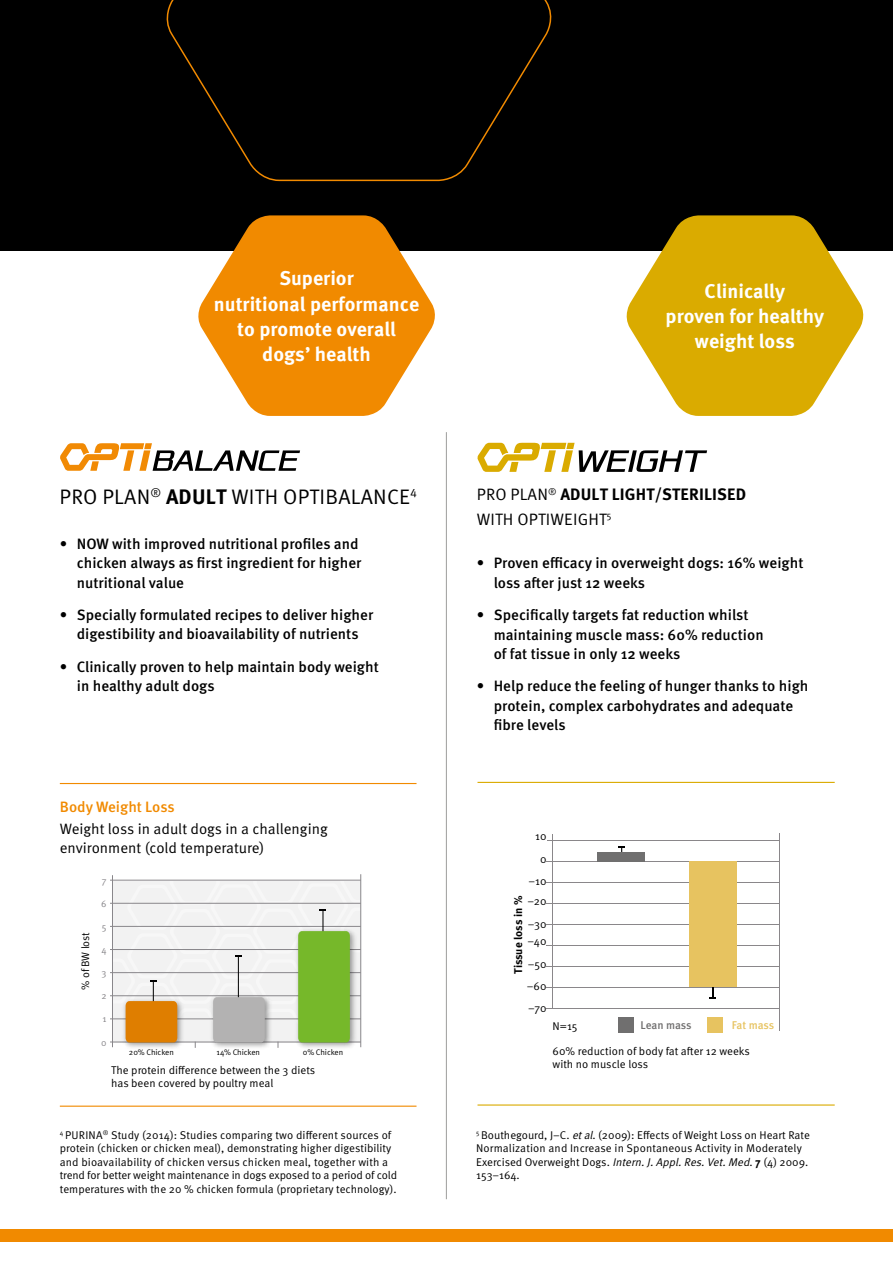
<style>
.page{position:relative;width:893px;height:1263px;background:#fff}
.page>*{position:absolute;margin:0;border:0;box-sizing:border-box;transform-origin:0 0}
.t1{font:21px "Meta Pro Norm";letter-spacing:.01em;color:#000}
.t2{font:700 19.8px/25.2px "Meta Pro";color:#fff;text-align:center}
.t3{font:700 16.5px "Meta Pro";letter-spacing:.01em;color:#000}
.t4{font:16.5px "Meta Pro Norm";letter-spacing:.01em;color:#000}
.t5{font:500 15px/19.5px "Meta Pro";color:#000}
.t6{font:15px/19.5px "Meta Pro Norm";color:#000}
.t7{font:500 15px "Meta Pro";color:#f18a00}
.t8{font:11.25px/13.5px "Meta Pro Norm";color:#000}
.t9{font:700 11.25px "Meta Pro";color:#000}
.t10{font:500 11.25px "Meta Pro";letter-spacing:-.01em;color:#706f6f}
.t11{font:500 11.25px "Meta Pro";letter-spacing:-.01em;color:#e7c360}
.t12{font:10.8px "Meta Pro Norm";letter-spacing:-.015em;color:#000}
.t13{font:9.45px "Meta Pro Norm";color:#89878b}
.t14{font:8.1px "Meta Pro Norm";letter-spacing:-.01em;color:#000}
.s1{font-family:"Meta Pro";font-weight:700}
.s2{font-family:"Meta Pro Norm";font-weight:400}
.s3{font-style:italic}
</style>
<div class="page">
<div style="left:0;top:1229px;width:842px;height:13px;background:#f18a00"></div>
<div style="left:51px;top:1229px;width:842px;height:13px;background:#f18a00"></div>
<hr style="left:779px;top:833px;width:1px;height:198px;background:#8a878a">
<hr style="left:477px;top:782px;width:358px;height:1px;background:#daab00">
<hr style="left:477px;top:1104px;width:358px;height:1px;background:#daab00">
<hr style="left:547px;top:1008px;width:233px;height:1px;background:#8a878a">
<hr style="left:547px;top:840px;width:233px;height:1px;background:#8a878a">
<hr style="left:553px;top:834px;width:1px;height:174px;background:#8a878a">
<hr style="left:547px;top:987px;width:233px;height:1px;background:#8a878a">
<hr style="left:547px;top:966px;width:233px;height:1px;background:#8a878a">
<hr style="left:547px;top:945px;width:233px;height:1px;background:#8a878a">
<hr style="left:547px;top:924px;width:233px;height:1px;background:#8a878a">
<hr style="left:547px;top:903px;width:233px;height:1px;background:#8a878a">
<hr style="left:547px;top:882px;width:233px;height:1px;background:#8a878a">
<hr style="left:547px;top:861px;width:233px;height:1px;background:#8a878a">
<div style="left:597px;top:852px;width:48px;height:9px;background:#706f6f"></div>
<svg style="left:709px;top:987px;width:7px;height:12px"></svg>
<div style="left:689px;top:861px;width:48px;height:126px;background:#e7c360"></div>
<div style="left:618px;top:1017px;width:16px;height:16px;background:#706f6f"></div>
<div style="left:707px;top:1017px;width:16px;height:16px;background:#e7c360"></div>
<svg style="left:618px;top:847px;width:7px;height:5px"></svg>
<div style="left:0;top:0;width:893px;height:251px;background:#000"></div>
<svg style="left:166px;top:0;width:386px;height:182px"></svg>
<svg style="left:477px;top:442px;width:230px;height:30px"></svg>
<svg style="left:626px;top:215px;width:238px;height:201px;fill:#daab00"></svg>
<hr style="left:446px;top:432px;width:1px;height:767px;background:#9d9d9c">
<svg style="left:198px;top:215px;width:237px;height:201px;fill:#f18a00"></svg>
<hr style="left:60px;top:783px;width:356px;height:1px;background:#f18a00">
<hr style="left:60px;top:1105px;width:356px;height:2px;background:#f18a00">
<svg style="left:60px;top:443px;width:240px;height:28px"></svg>
<hr style="left:110px;top:949px;width:251px;height:1px;background:#89878b">
<hr style="left:110px;top:972px;width:251px;height:1px;background:#89878b">
<hr style="left:110px;top:880px;width:251px;height:1px;background:#89878b">
<hr style="left:110px;top:903px;width:251px;height:1px;background:#89878b">
<hr style="left:110px;top:926px;width:251px;height:1px;background:#89878b">
<hr style="left:110px;top:995px;width:251px;height:1px;background:#89878b">
<hr style="left:110px;top:1018px;width:251px;height:1px;background:#89878b">
<hr style="left:110px;top:1042px;width:251px;height:1px;background:#89878b">
<hr style="left:112px;top:875px;width:1px;height:172px;background:#89878b">
<hr style="left:360px;top:874px;width:1px;height:173px;background:#89878b">
<svg style="left:113px;top:881px;width:248px;height:167px"></svg>
<h2 class="t2" style="left:214px;top:265px;width:207px">Superior<br>nutritional performance to promote overall dogs’ health</h2>
<h1 class="t1" style="left:60px;top:480px;width:359px">PRO PLAN<sup>®</sup> <span class="s1">ADULT</span> WITH OPTIBALANCE<sup>4</sup></h1>
<h3 class="t5" style="left:77px;top:533px;width:286px;text-indent:-17px">• NOW with improved nutritional profiles and chicken always as first ingredient for higher nutritional value</h3>
<h3 class="t5" style="left:60px;top:604px;width:315px;text-align:center">• Specially formulated recipes to deliver higher digestibility and bioavailability of nutrients</h3>
<h3 class="t5" style="left:77px;top:656px;width:304px;text-indent:-17px">• Clinically proven to help maintain body weight in healthy adult dogs</h3>
<h3 class="t7" style="left:60px;top:795px;width:116px">Body Weight Loss</h3>
<h3 class="t6" style="left:60px;top:818px;width:269px">Weight loss in adult dogs in a challenging environment (cold temperature)</h3>
<p class="t12" style="left:77px;top:990px;width:59px;rotate:-90deg">% of BW lost</p>
<p class="t13" style="left:102px;top:873px;width:6px">7</p>
<p class="t13" style="left:102px;top:919px;width:6px">5</p>
<p class="t13" style="left:101px;top:942px;width:7px">4</p>
<p class="t13" style="left:102px;top:966px;width:6px">3</p>
<p class="t13" style="left:101px;top:989px;width:7px">2</p>
<p class="t13" style="left:102px;top:1012px;width:6px">1</p>
<p class="t13" style="left:101px;top:1035px;width:7px">0</p>
<p class="t13" style="left:101px;top:896px;width:7px">6</p>
<p class="t14" style="left:129px;top:1046px;width:46px">20% Chicken</p>
<p class="t14" style="left:217px;top:1046px;width:45px">14% Chicken</p>
<p class="t14" style="left:303px;top:1046px;width:42px">0% Chicken</p>
<p class="t8" style="left:111px;top:1062px;width:206px">The protein difference between the 3 diets has been covered by poultry meal</p>
<p class="t8" style="left:60px;top:1127px;width:339px"><sup>4</sup> PURINA<sup>®</sup> Study (2014): Studies comparing two different sources of protein (chicken or chicken meal), demonstrating higher digestibility and bioavailability of chicken versus chicken meal, together with a trend for better weight maintenance in dogs exposed to a period of cold temperatures with the 20 % chicken formula (proprietary technology).</p>
<h2 class="t2" style="left:666px;top:277px;width:160px">Clinically<br>proven for healthy weight loss</h2>
<h3 class="t3" style="left:477px;top:482px;width:271px"><span class="s2">PRO PLAN</span><sup>®</sup> ADULT LIGHT/STERILISED</h3>
<h3 class="t4" style="left:477px;top:507px;width:136px">WITH OPTIWEIGHT<sup>5</sup></h3>
<h3 class="t5" style="left:494px;top:552px;width:311px;text-indent:-17px">• Proven efficacy in overweight dogs: 16% weight loss after just 12 weeks</h3>
<h3 class="t5" style="left:494px;top:604px;width:271px;text-indent:-17px">• Specifically targets fat reduction whilst maintaining muscle mass: 60% reduction of fat tissue in only 12 weeks</h3>
<h3 class="t5" style="left:494px;top:675px;width:316px;text-indent:-17px">• Help reduce the feeling of hunger thanks to high protein, complex carbohydrates and adequate fibre levels</h3>
<p class="t8" style="left:535px;top:829px;width:13px">10</p>
<p class="t8" style="left:540px;top:852px;width:8px">0</p>
<p class="t8" style="left:528px;top:874px;width:20px">–10</p>
<p class="t9" style="left:509px;top:974px;width:80px;rotate:-90deg">Tissue loss in %</p>
<p class="t8" style="left:527px;top:894px;width:21px">–20</p>
<p class="t8" style="left:528px;top:917px;width:20px">–30</p>
<p class="t8" style="left:527px;top:934px;width:21px">–40</p>
<p class="t8" style="left:528px;top:956px;width:20px">–50</p>
<p class="t8" style="left:527px;top:979px;width:21px">–60</p>
<p class="t8" style="left:528px;top:1000px;width:20px">–70</p>
<p class="t8" style="left:553px;top:1018px;width:26px">N=15</p>
<p class="t10" style="left:640px;top:1016px;width:53px">Lean mass</p>
<p class="t11" style="left:732px;top:1016px;width:44px">Fat mass</p>
<p class="t8" style="left:553px;top:1043px;width:199px">60% reduction of body fat after 12 weeks with no muscle loss</p>
<p class="t8" style="left:476px;top:1127px;width:335px"><sup>5</sup> Bouthegourd, J–C. <span class="s3">etal</span>. (2009): Effects of Weight Loss on Heart Rate Normalization and Increase in Spontaneous Activity in Moderately Exercised Overweight Dogs. <span class="s3">Intern.J.Appl.Res.Vet.Med</span>. <span class="s1">7</span> (4) 2009.<br>153–164.</p>
</div>
